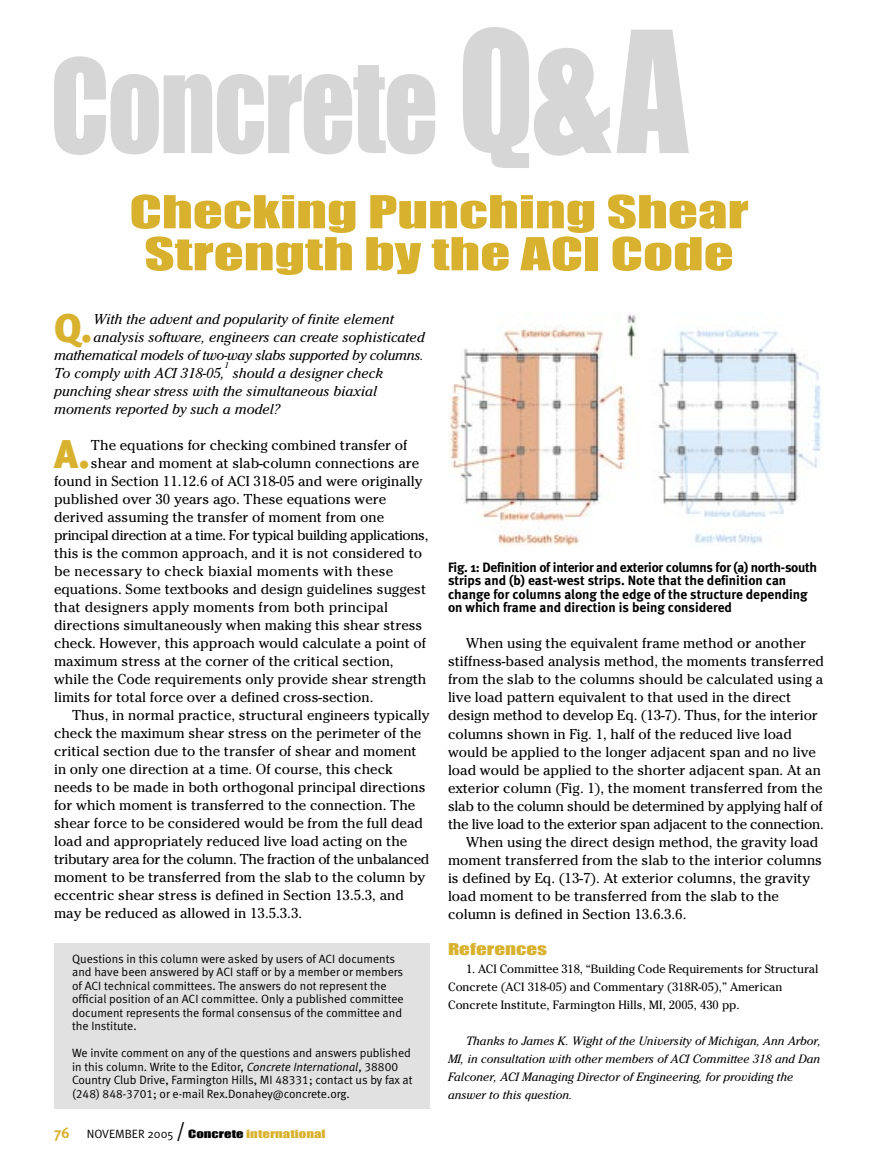
<style>
.page{position:relative;width:878px;height:1175px;background:#fff}
.page>*{position:absolute;margin:0;border:0;box-sizing:border-box;transform-origin:0 0}
.Headline{font:42px/42px "Impact";color:#d8b22f;text-align:center;scale:1.4 1}
.Body_text_with_drop_cap{font:900 40.05px "Meta";color:#d8b22f}
.Subhead_2{font:15px "Impact";color:#d8b22f;scale:1.4 1}
.Body_text{font:14.25px/18px "Cheltenham";color:#000}
.Body_text_with_drop_cap-2{font:14.25px "Cheltenham";color:#000}
.Body_text_with_drop_cap-3{font:italic 14.25px/18px "Cheltenham";color:#000}
.Body_text_with_drop_cap-4{font:14.25px "Cheltenham";letter-spacing:-.03em;color:#000}
.Body_text_with_drop_cap-5{font:italic 14.25px "Cheltenham";letter-spacing:-.02em;color:#000}
.Body_text_with_drop_cap-6{font:14.25px "Cheltenham";letter-spacing:.02em;color:#000}
.t1{font:700 13.5px/13.5px "Meta";color:#000}
.t2{font:12px/13.5px "Meta Normal LF";color:#000}
.Footnote{font:italic 12px/18px "Cheltenham";color:#000}
.References{font:12px/18px "Cheltenham";color:#000}
.t3{font:10.5px "Impact";color:#d8b22f;scale:1.4 1}
.Body_text_with_drop_cap-7{font:italic 8.25px "Cheltenham";color:#000}
.s1{font-style:italic}
.s2{font-family:"Meta";font-weight:700;font-size:15px}
.s3{font-family:"Meta Normal";font-size:12px;color:#000}
.s4{font-family:"Meta Normal";font-size:21px;color:#000}
.s5{color:#000}
</style>
<div class="page">
<svg style="left:54px;top:56px;width:381px;height:99px"></svg>
<svg style="left:463px;top:27px;width:225px;height:141px"></svg>
<div style="left:54px;top:943px;width:376px;height:165px;background:#e1e1e1"></div>
<img style="left:448px;top:314px;width:373px;height:232px">
<p class="Headline" style="left:129px;top:190px;width:444px">Checking Punching Shear<br>Strength by the ACI Code</p>
<p class="Body_text_with_drop_cap" style="left:54px;top:303px;width:40px">Q.</p>
<p class="Body_text_with_drop_cap-3" style="left:93px;top:310px;width:302px">With the advent and popularity of finite element</p>
<p class="Body_text_with_drop_cap-3" style="left:93px;top:328px;width:333px">analysis software, engineers can create sophisticated</p>
<p class="Body_text_with_drop_cap-5" style="left:54px;top:346px;width:371px">mathematical models of two-way slabs supported by columns.</p>
<p class="Body_text_with_drop_cap-3" style="left:54px;top:364px;width:172px">To comply with ACI 318-05,</p>
<p class="Body_text_with_drop_cap-7" style="left:224px;top:360px;width:6px">1</p>
<p class="Body_text_with_drop_cap-3" style="left:54px;top:364px;width:330px;text-indent:179px">should a designer check punching shear stress with the simultaneous biaxial moments reported by such a model?</p>
<p class="Body_text_with_drop_cap" style="left:54px;top:429px;width:37px">A.</p>
<p class="Body_text_with_drop_cap-2" style="left:91px;top:436px;width:318px">The equations for checking combined transfer of</p>
<p class="Body_text_with_drop_cap-2" style="left:91px;top:454px;width:330px">shear and moment at slab-column connections are</p>
<p class="Body_text_with_drop_cap-2" style="left:54px;top:472px;width:370px">found in Section 11.12.6 of ACI 318-05 and were originally</p>
<p class="Body_text_with_drop_cap-2" style="left:54px;top:490px;width:334px">published over 30 years ago. These equations were</p>
<p class="Body_text_with_drop_cap-2" style="left:54px;top:508px;width:332px">derived assuming the transfer of moment from one</p>
<p class="Body_text_with_drop_cap-4" style="left:54px;top:526px;width:376px">principal direction at a time. For typical building applications,</p>
<p class="Body_text_with_drop_cap-2" style="left:54px;top:544px;width:369px">this is the common approach, and it is not considered to</p>
<p class="Body_text_with_drop_cap-6" style="left:54px;top:562px;width:341px">be necessary to check biaxial moments with these</p>
<p class="Body_text_with_drop_cap-2" style="left:54px;top:580px;width:373px">equations. Some textbooks and design guidelines suggest</p>
<p class="Body_text_with_drop_cap-2" style="left:54px;top:598px;width:335px">that designers apply moments from both principal</p>
<p class="Body_text_with_drop_cap-2" style="left:54px;top:616px;width:370px">directions simultaneously when making this shear stress</p>
<p class="Body_text_with_drop_cap-2" style="left:54px;top:634px;width:373px">check. However, this approach would calculate a point of</p>
<p class="Body_text_with_drop_cap-2" style="left:54px;top:652px;width:341px">maximum stress at the corner of the critical section,</p>
<p class="Body_text_with_drop_cap-2" style="left:54px;top:670px;width:374px">while the Code requirements only provide shear strength</p>
<p class="Body_text_with_drop_cap-2" style="left:54px;top:688px;width:321px">limits for total force over a defined cross-section.</p>
<p class="Body_text" style="left:54px;top:706px;width:377px;text-indent:18px">Thus, in normal practice, structural engineers typically check the maximum shear stress on the perimeter of the critical section due to the transfer of shear and moment in only one direction at a time. Of course, this check needs to be made in both orthogonal principal directions for which moment is transferred to the connection. The shear force to be considered would be from the full dead load and appropriately reduced live load acting on the tributary area for the column. The fraction of the unbalanced moment to be transferred from the slab to the column by eccentric shear stress is defined in Section 13.5.3, and may be reduced as allowed in 13.5.3.3.</p>
<p class="t2" style="left:72px;top:951px;width:333px">Questions in this column were asked by users of ACI documents and have been answered by ACI staff or by a member or members of ACI technical committees. The answers do not represent the official position of an ACI committee. Only a published committee document represents the formal consensus of the committee and the Institute.</p>
<p class="t2" style="left:72px;top:1046px;width:342px">We invite comment on any of the questions and answers published in this column. Write to the Editor, <span class="s1">Concrete International</span>, 38800<br>Country Club Drive, Farmington Hills, MI 48331; contact us by fax at (248) 848-3701; or e-mail Rex.Donahey@concrete.org.</p>
<p class="t3" style="left:54px;top:1125px;width:195px"><span class="s2">76</span> <span class="s3">NOVEMBER 2005</span> <span class="s4">/</span> <span class="s5">Concrete</span> international</p>
<p class="t1" style="left:448px;top:560px;width:370px">Fig. 1: Definition of interior and exterior columns for (a) north-south strips and (b) east-west strips. Note that the definition can change for columns along the edge of the structure depending on which frame and direction is being considered</p>
<p class="Body_text" style="left:448px;top:634px;width:377px;text-indent:18px">When using the equivalent frame method or another stiffness-based analysis method, the moments transferred from the slab to the columns should be calculated using a live load pattern equivalent to that used in the direct design method to develop Eq. (13-7). Thus, for the interior columns shown in Fig. 1, half of the reduced live load would be applied to the longer adjacent span and no live load would be applied to the shorter adjacent span. At an exterior column (Fig. 1), the moment transferred from the slab to the column should be determined by applying half of the live load to the exterior span adjacent to the connection.</p>
<p class="Body_text" style="left:448px;top:832px;width:375px;text-indent:18px">When using the direct design method, the gravity load moment transferred from the slab to the interior columns is defined by Eq. (13-7). At exterior columns, the gravity load moment to be transferred from the slab to the column is defined in Section 13.6.3.6.</p>
<p class="Subhead_2" style="left:448px;top:937px;width:72px">References</p>
<p class="References" style="left:448px;top:959px;width:372px;text-indent:18px">1. ACI Committee 318, “Building Code Requirements for Structural<br>Concrete (ACI 318-05) and Commentary (318R-05),” American<br>Concrete Institute, Farmington Hills, MI, 2005, 430 pp.</p>
<p class="Footnote" style="left:448px;top:1031px;width:374px;text-indent:18px">Thanks to James K. Wight of the University of Michigan, Ann Arbor, MI, in consultation with other members of ACI Committee 318 and Dan Falconer, ACI Managing Director of Engineering, for providing the answer to this question.</p>
</div>
